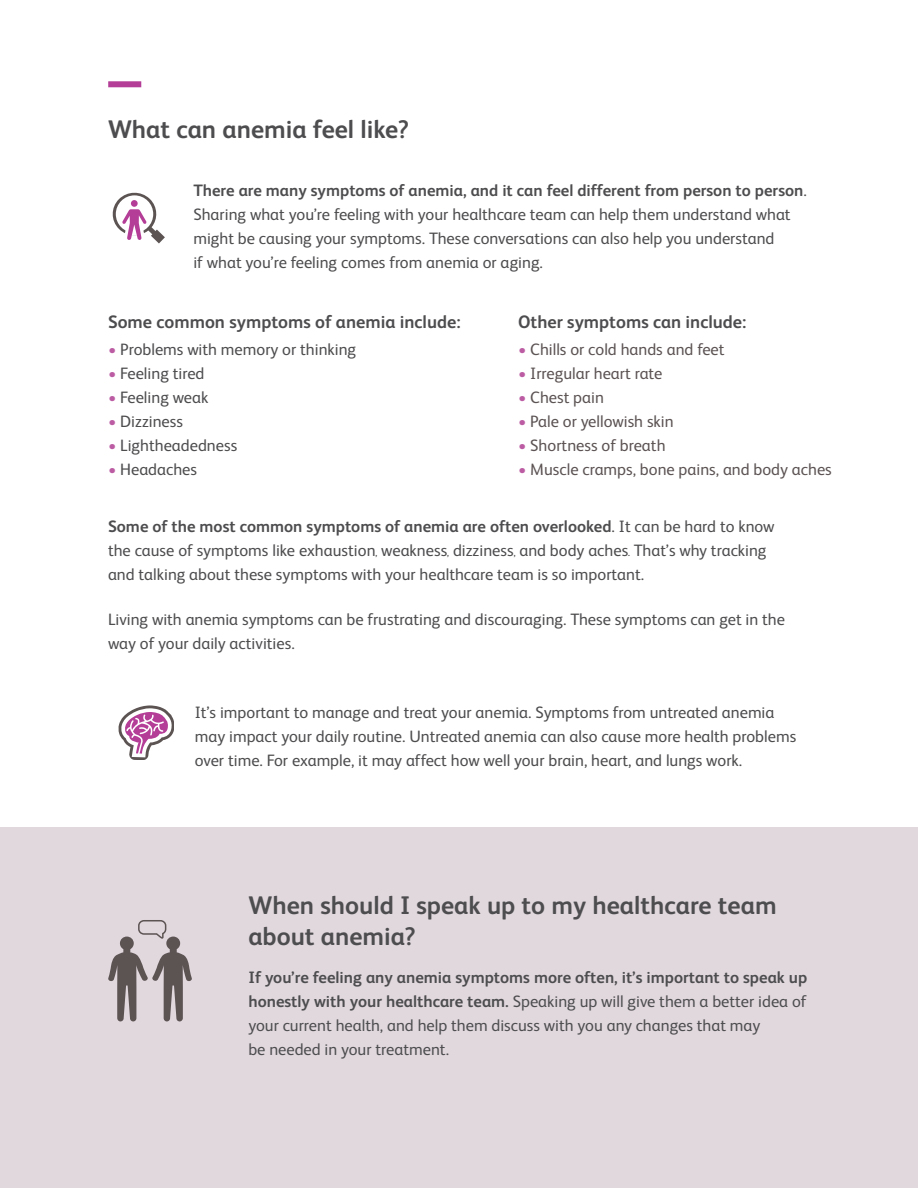
<style>
.page{position:relative;width:918px;height:1188px;background:#fff}
.page>*{position:absolute;margin:0;border:0;box-sizing:border-box;transform-origin:0 0}
.t1{font:700 25.5px/31.5px "BMS Humanity";color:#4d4d4f}
.t2{font:700 18px "BMS Humanity";color:#4d4d4f}
.t3{font:16.5px/24px "BMS Humanity";color:#4d4d4f}
.t4{font:16.5px "BMS Humanity";color:#5c5353}
.s1{font-weight:700}
.s2{color:#bc5da4}
</style>
<div class="page">
<div style="left:0;top:827px;width:918px;height:361px;background:#e1d8de"></div>
<div style="left:108px;top:81px;width:33px;height:6px;background:#b43e97"></div>
<svg style="left:108px;top:920px;width:84px;height:102px"></svg>
<svg style="left:113px;top:193px;width:52px;height:50px"></svg>
<svg style="left:118px;top:705px;width:56px;height:55px"></svg>
<h1 class="t1" style="left:108px;top:112px;width:303px">What can anemia feel like?</h1>
<p class="t3" style="left:193px;top:177px;width:615px"><span class="s1">There are many symptoms of anemia, and it can feel different from person to person</span>.<br>Sharing what you’re feeling with your healthcare team can help them understand what might be causing your symptoms. These conversations can also help you understand<br>if what you’re feeling comes from anemia or aging.</p>
<p class="t2" style="left:108px;top:309px;width:354px">Some common symptoms of anemia include:</p>
<p class="t2" style="left:518px;top:309px;width:230px">Other symptoms can include:</p>
<p class="t3" style="left:108px;top:336px;width:250px"><span class="s2">•</span> Problems with memory or thinking</p>
<p class="t3" style="left:108px;top:360px;width:98px"><span class="s2">•</span> Feeling tired</p>
<p class="t3" style="left:108px;top:384px;width:102px"><span class="s2">•</span> Feeling weak</p>
<p class="t3" style="left:108px;top:408px;width:77px"><span class="s2">•</span> Dizziness</p>
<p class="t3" style="left:108px;top:432px;width:131px"><span class="s2">•</span> Lightheadedness</p>
<p class="t3" style="left:108px;top:456px;width:91px"><span class="s2">•</span> Headaches</p>
<p class="t4" style="left:518px;top:338px;width:208px"><span class="s2">•</span> Chills or cold hands and feet</p>
<p class="t4" style="left:518px;top:362px;width:146px"><span class="s2">•</span> Irregular heart rate</p>
<p class="t4" style="left:518px;top:386px;width:87px"><span class="s2">•</span> Chest pain</p>
<p class="t4" style="left:518px;top:410px;width:157px"><span class="s2">•</span> Pale or yellowish skin</p>
<p class="t4" style="left:518px;top:434px;width:149px"><span class="s2">•</span> Shortness of breath</p>
<p class="t4" style="left:518px;top:458px;width:315px"><span class="s2">•</span> Muscle cramps, bone pains, and body aches</p>
<p class="t3" style="left:108px;top:513px;width:668px"><span class="s1">Some of the most common symptoms of anemia are often overlooked</span>. It can be hard to know the cause of symptoms like exhaustion, weakness, dizziness, and body aches. That’s why tracking and talking about these symptoms with your healthcare team is so important.</p>
<p class="t3" style="left:108px;top:606px;width:679px">Living with anemia symptoms can be frustrating and discouraging. These symptoms can get in the way of your daily activities.</p>
<p class="t3" style="left:195px;top:699px;width:603px">It’s important to manage and treat your anemia. Symptoms from untreated anemia may impact your daily routine. Untreated anemia can also cause more health problems over time. For example, it may affect how well your brain, heart, and lungs work.</p>
<h1 class="t1" style="left:248px;top:888px;width:530px">When should I speak up to my healthcare team about anemia?</h1>
<p class="t3" style="left:248px;top:964px;width:560px"><span class="s1">If you’re feeling any anemia symptoms more often, it’s important to speak up honestly with your healthcare team.</span> Speaking up will give them a better idea of your current health, and help them discuss with you any changes that may<br>be needed in your treatment.</p>
</div>
